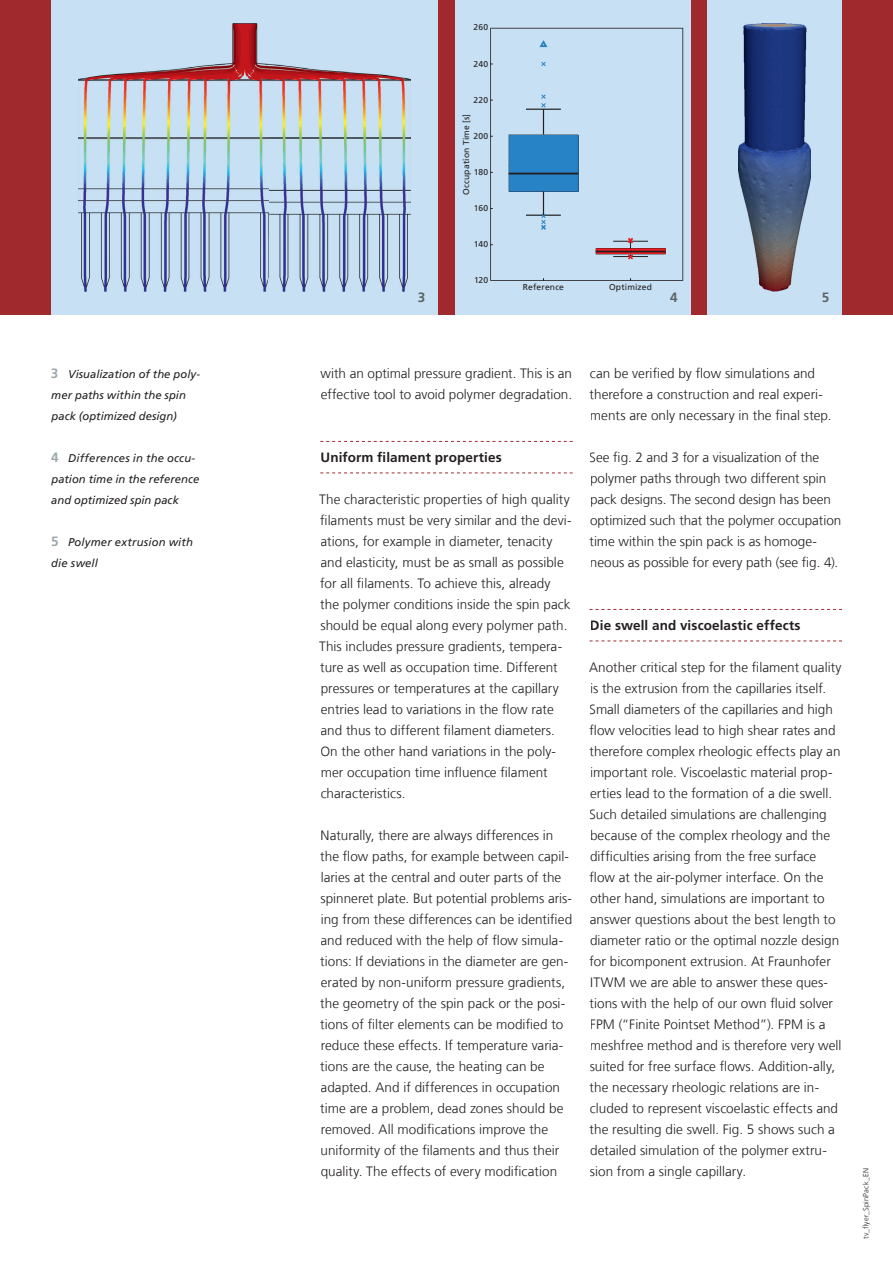
<style>
.page{position:relative;width:893px;height:1263px;background:#fff}
.page>*{position:absolute;margin:0;border:0;box-sizing:border-box;transform-origin:0 0}
.t1{font:300 13.5px/21px "Frutiger LT Com";color:#231f20}
.t2{font:700 13.5px "Frutiger LT Com";letter-spacing:.01em;color:#231f20}
.t3{font:700 13.5px "Frutiger LT Com";color:#5b6467}
.t4{font:italic 11.25px/21px "Frutiger LT Com";letter-spacing:.005em;color:#231f20}
.t5{font:8.55px "Frutiger LT Com";letter-spacing:.02em;color:#231f20}
.t6{font:300 7.5px "Frutiger LT Com";letter-spacing:.015em;color:#231f20}
.s1{font-weight:700;font-style:normal;font-size:13.5px;color:#9da9ad}
</style>
<div class="page">
<div style="left:0;top:0;width:893px;height:315px;background:#9f292d"></div>
<div style="left:707px;top:0;width:135px;height:315px;background:#c7e0f3"></div>
<div style="left:455px;top:0;width:235px;height:315px;background:#c7e0f3"></div>
<img style="left:738px;top:23px;width:73px;height:268px">
<div style="left:51px;top:0;width:387px;height:315px;background:#c7e0f3"></div>
<img style="left:78px;top:23px;width:333px;height:268px">
<svg style="left:490px;top:28px;width:193px;height:253px"></svg>
<svg style="left:540px;top:61px;width:6px;height:6px"></svg>
<svg style="left:509px;top:94px;width:69px;height:137px"></svg>
<svg style="left:539px;top:38px;width:10px;height:11px"></svg>
<svg style="left:596px;top:237px;width:69px;height:23px"></svg>
<svg style="left:320px;top:441px;width:253px;height:1px"></svg>
<svg style="left:320px;top:473px;width:253px;height:1px"></svg>
<svg style="left:590px;top:609px;width:252px;height:1px"></svg>
<svg style="left:590px;top:641px;width:252px;height:1px"></svg>
<p class="t4" style="left:51px;top:364px;width:151px"><span class="s1">3</span> Visualization of the poly&shy;mer paths within the spin pack (optimized design)</p>
<p class="t4" style="left:51px;top:448px;width:150px"><span class="s1">4</span> Differences in the occu&shy;pation time in the reference and optimized spin pack</p>
<p class="t4" style="left:51px;top:532px;width:143px"><span class="s1">5</span> Polymer extrusion with die swell</p>
<p class="t5" style="left:474px;top:22px;width:16px">260</p>
<p class="t5" style="left:473px;top:59px;width:16px">240</p>
<p class="t5" style="left:474px;top:95px;width:16px">220</p>
<p class="t5" style="left:461px;top:195px;width:82px;rotate:-90deg">Occupation Time [s]</p>
<p class="t5" style="left:473px;top:131px;width:16px">200</p>
<p class="t5" style="left:474px;top:167px;width:16px">180</p>
<p class="t5" style="left:474px;top:203px;width:16px">160</p>
<p class="t5" style="left:474px;top:239px;width:16px">140</p>
<p class="t5" style="left:474px;top:275px;width:16px">120</p>
<p class="t5" style="left:523px;top:282px;width:43px">Reference</p>
<p class="t5" style="left:609px;top:282px;width:44px">Optimized</p>
<p class="t3" style="left:418px;top:289px;width:9px">3</p>
<p class="t3" style="left:670px;top:289px;width:9px">4</p>
<p class="t3" style="left:822px;top:289px;width:9px">5</p>
<p class="t1" style="left:321px;top:363px;width:253px">with an optimal pressure gradient. This is an effective tool to avoid polymer degradation.</p>
<p class="t2" style="left:320px;top:449px;width:183px">Uniform filament properties</p>
<p class="t1" style="left:319px;top:489px;width:254px">The characteristic properties of high quality filaments must be very similar and the devi&shy;ations, for example in diameter, tenacity and elasticity, must be as small as possible for all filaments. To achieve this, already the polymer conditions inside the spin pack should be equal along every polymer path.<br>This includes pressure gradients, tempera&shy;ture as well as occupation time. Different pressures or temperatures at the capillary entries lead to variations in the flow rate and thus to different filament diameters.<br>On the other hand variations in the poly&shy;mer occupation time influence filament characteristics.</p>
<p class="t1" style="left:320px;top:825px;width:253px">Naturally, there are always differences in the flow paths, for example between capil&shy;laries at the central and outer parts of the spinneret plate. But potential problems aris&shy;ing from these differences can be identified and reduced with the help of flow simula&shy;tions: If deviations in the diameter are gen&shy;erated by non-uniform pressure gradients, the geometry of the spin pack or the posi&shy;tions of filter elements can be modified to reduce these effects. If temperature varia&shy;tions are the cause, the heating can be adapted. And if differences in occupation time are a problem, dead zones should be removed. All modifications improve the uniformity of the filaments and thus their quality. The effects of every modification</p>
<p class="t1" style="left:590px;top:363px;width:244px">can be verified by flow simulations and therefore a construction and real experi&shy;ments are only necessary in the final step.</p>
<p class="t1" style="left:589px;top:447px;width:254px">See fig. 2 and 3 for a visualization of the polymer paths through two different spin pack designs. The second design has been optimized such that the polymer occupation time within the spin pack is as homoge&shy;neous as possible for every path (see fig. 4).</p>
<p class="t2" style="left:590px;top:617px;width:212px">Die swell and viscoelastic effects</p>
<p class="t1" style="left:589px;top:657px;width:254px">Another critical step for the filament quality is the extrusion from the capillaries itself.<br>Small diameters of the capillaries and high flow velocities lead to high shear rates and therefore complex rheologic effects play an important role. Viscoelastic material prop&shy;erties lead to the formation of a die swell.<br>Such detailed simulations are challenging because of the complex rheology and the difficulties arising from the free surface flow at the air-polymer interface. On the other hand, simulations are important to answer questions about the best length to diameter ratio or the optimal nozzle design for bicomponent extrusion. At Fraun hofer ITWM we are able to answer these ques&shy;tions with the help of our own fluid solver FPM (“Finite Pointset Method”). FPM is a meshfree method and is therefore very well suited for free surface flows. Addition-ally, the necessary rheologic relations are in&shy;cluded to represent viscoelastic effects and the resulting die swell. Fig. 5 shows such a detailed simulation of the polymer extru&shy;sion from a single capillary.</p>
<p class="t6" style="left:861px;top:1239px;width:72px;rotate:-90deg">tv_flyer_SpinPack_EN</p>
</div>
